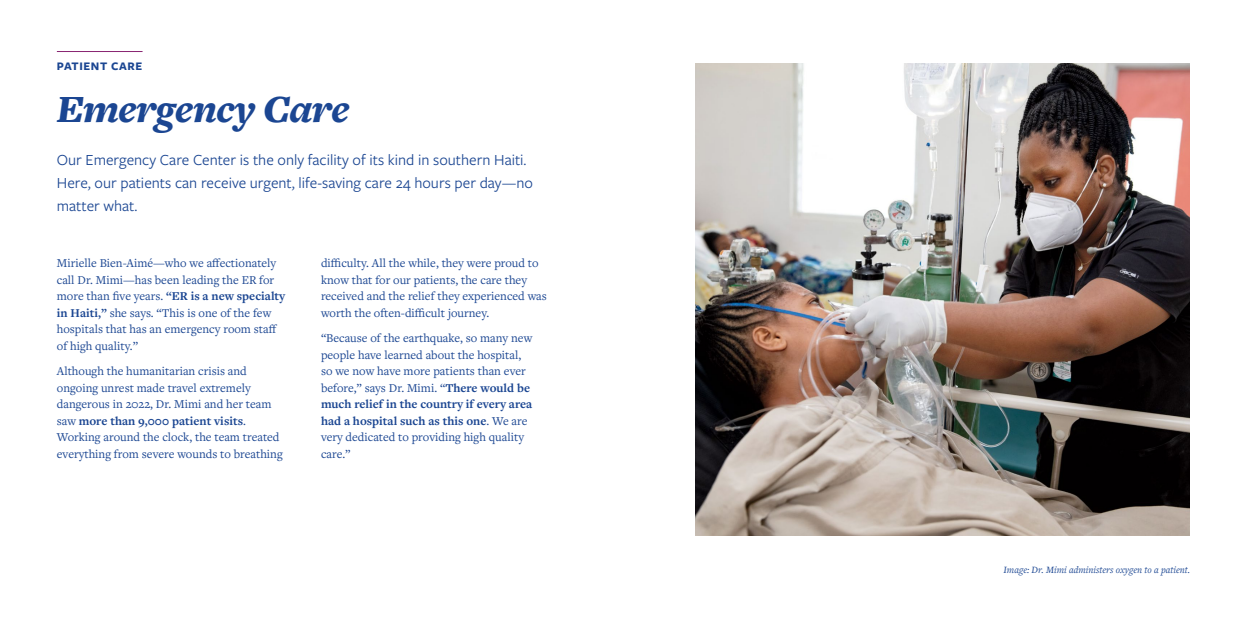
<style>
.page{position:relative;width:1260px;height:630px;background:#fff}
.page>*{position:absolute;margin:0;border:0;box-sizing:border-box;transform-origin:0 0}
.h2_blue{font:italic 900 40px "Freight Text Pro";letter-spacing:-.02em;color:#1b4692}
.intro_sans{font:16px/23px "Freight Sans Pro";color:#1b4692}
.body_copy{font:12.5px/16.5px "Freight Text Pro";color:#1b4692}
.overline{font:700 12px "Freight Sans Pro";letter-spacing:.05em;color:#1b4692}
.photo_caption_blue{font:italic 10px "Freight Text Pro";color:#1b4692}
.s1{font-weight:700}
</style>
<div class="page">
<img style="left:696px;top:63px;width:494px;height:472px">
<hr style="left:57px;top:51px;width:86px;height:1px;background:#892471">
<p class="overline" style="left:57px;top:58px;width:87px">PATIENT CARE</p>
<p class="h2_blue" style="left:57px;top:82px;width:294px">Emergency Care</p>
<p class="intro_sans" style="left:57px;top:148px;width:478px">Our Emergency Care Center is the only facility of its kind in southern Haiti.<br>Here, our patients can receive urgent, life-saving care 24 hours per day—no matter what.</p>
<p class="body_copy" style="left:57px;top:255px;width:230px">Mirielle Bien-Aimé—who we affectionately call Dr. Mimi—has been leading the ER for more than five years. <span class="s1">“ER is a new specialty in Haiti,”</span> she says. “This is one of the few hospitals that has an emergency room staff of high quality.”</p>
<p class="body_copy" style="left:57px;top:363px;width:227px">Although the humanitarian crisis and ongoing unrest made travel extremely dangerous in 2022, Dr. Mimi and her team saw <span class="s1">more than 9,000 patient visits</span>.<br>Working around the clock, the team treated everything from severe wounds to breathing</p>
<p class="body_copy" style="left:321px;top:255px;width:227px">difficulty. All the while, they were proud to know that for our patients, the care they received and the relief they experienced was worth the often-difficult journey.</p>
<p class="body_copy" style="left:321px;top:330px;width:213px">“Because of the earthquake, so many new people have learned about the hospital, so we now have more patients than ever before,” says Dr. Mimi. “<span class="s1">There would be much relief in the country if every area had a hospital such as this one</span>. We are very dedicated to providing high quality care.”</p>
<p class="photo_caption_blue" style="left:1004px;top:563px;width:188px">Image: Dr. Mimi administers oxygen to a patient.</p>
</div>
